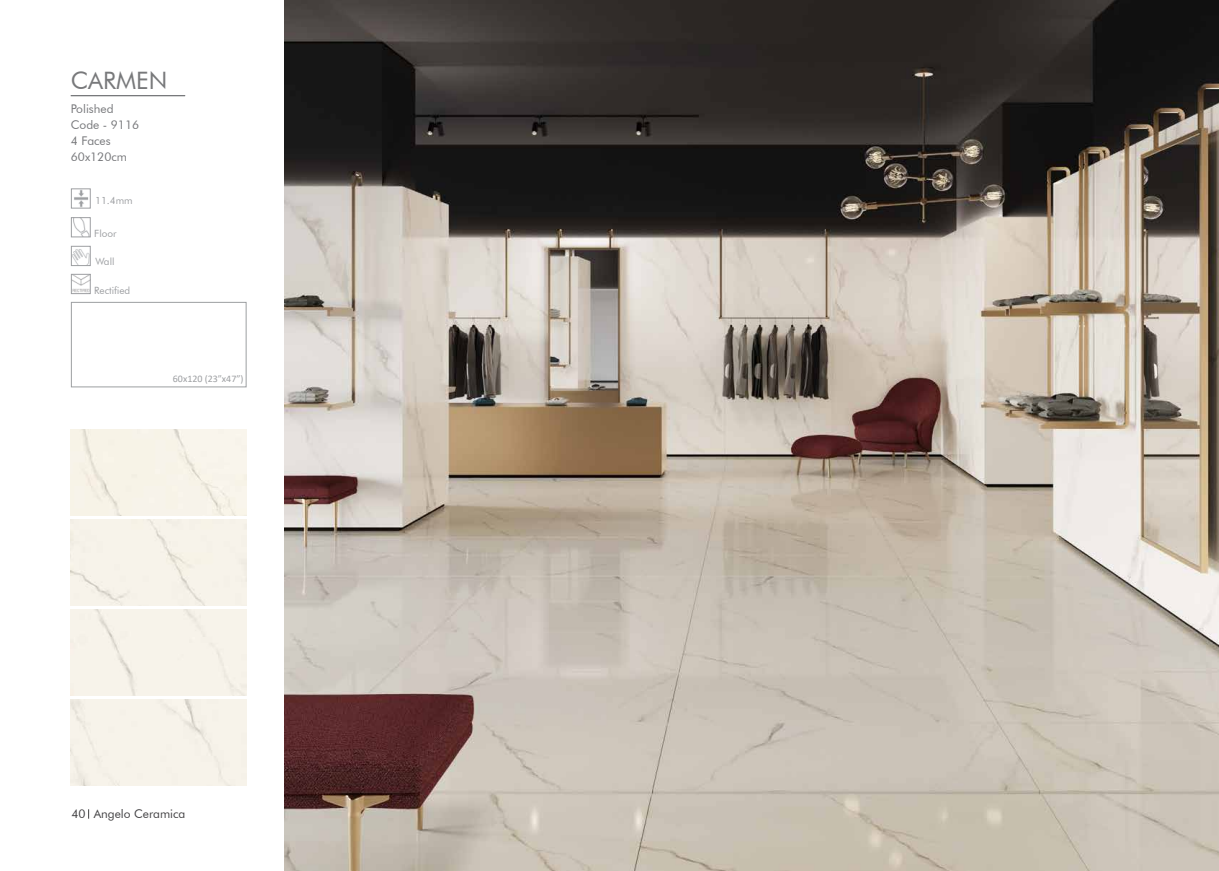
<style>
.page{position:relative;width:1219px;height:871px;background:#fff}
.page>*{position:absolute;margin:0;border:0;box-sizing:border-box;transform-origin:0 0}
.t1{font:24px "Futura BT";color:#78797b}
.t2{font:12px/16px "Futura BT";color:#77787b}
.t3{font:12px "Futura BT";color:#424143}
.t4{font:10px "Futura BT";color:#9d9fa2}
.t5{font:10px "Calibri";color:#9d9fa2}
</style>
<div class="page">
<div style="left:71px;top:699px;width:176px;height:86px;background:#f7f3ea"></div>
<div style="left:71px;top:609px;width:176px;height:86px;background:#f7f3ea"></div>
<div style="left:71px;top:519px;width:176px;height:86px;background:#f7f3ea"></div>
<div style="left:71px;top:430px;width:176px;height:85px;background:#f7f3e8"></div>
<div style="left:71px;top:302px;width:176px;height:85px;border:1px solid #9d9fa2"></div>
<img style="left:73px;top:219px;width:16px;height:16px">
<div style="left:71px;top:217px;width:20px;height:20px;border:1px solid #9d9fa2"></div>
<img style="left:73px;top:276px;width:16px;height:16px">
<div style="left:71px;top:274px;width:20px;height:20px;border:1px solid #9d9fa2"></div>
<img style="left:73px;top:249px;width:16px;height:15px">
<div style="left:71px;top:246px;width:20px;height:20px;border:1px solid #9d9fa2"></div>
<img style="left:74px;top:190px;width:14px;height:16px">
<div style="left:71px;top:188px;width:20px;height:20px;border:1px solid #9d9fa2"></div>
<hr style="left:71px;top:95px;width:114px;height:1px;background:#77787b">
<img style="left:284px;top:0;width:935px;height:870px">
<h1 class="t1" style="left:71px;top:66px;width:98px">CARMEN</h1>
<p class="t2" style="left:71px;top:101px;width:70px">Polished<br>Code - 9116<br>4 Faces<br>60x120cm</p>
<p class="t4" style="left:95px;top:194px;width:39px">11.4mm</p>
<p class="t4" style="left:94px;top:228px;width:24px">Floor</p>
<p class="t4" style="left:95px;top:256px;width:21px">Wall</p>
<p class="t4" style="left:94px;top:284px;width:38px">Rectified</p>
<p class="t5" style="left:173px;top:372px;width:72px">60x120 (23”x47”)</p>
<p class="t3" style="left:71px;top:806px;width:115px">40 Angelo Ceramica</p>
</div>
